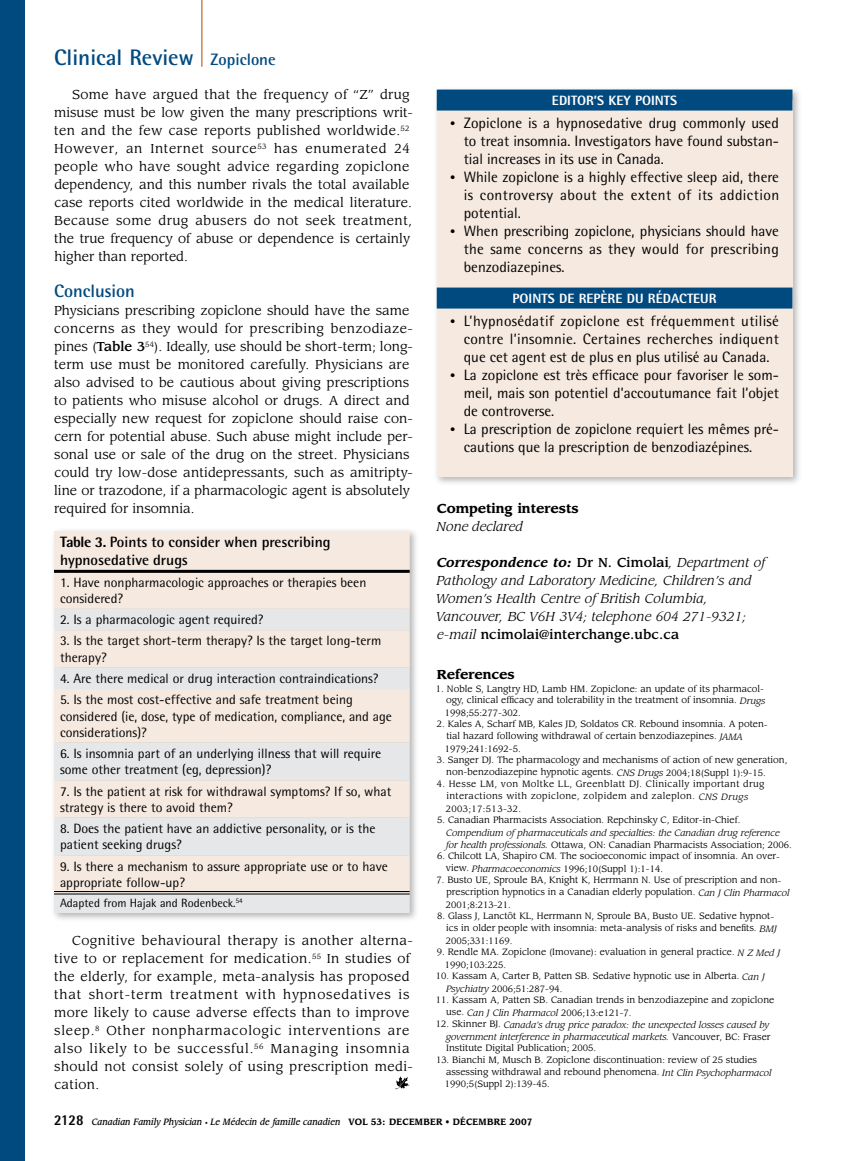
<style>
.page{position:relative;width:851px;height:1161px;background:#fff}
.page>*{position:absolute;margin:0;border:0;box-sizing:border-box;transform-origin:0 0}
.t1{font:700 22.5px "Rotis Semi Sans Std";color:#004a80}
.t2{font:700 18px "Rotis Semi Sans Std";color:#004a80}
.t3{font:15px/18px "Rotis Semi Sans Std";color:#000;text-align:justify}
.t4{font:700 15px/18px "Rotis Semi Sans Std";color:#000}
.t5{font:13.5px/16.2px "Rotis Semi Sans Std";color:#000}
.t6{font:800 13.5px "Rotis Semi Sans Std";color:#fff}
.t7{font:12.75px/18px "Leawood Std";letter-spacing:.015em;color:#000}
.t8{font:italic 12.75px/18px "Leawood Std";letter-spacing:.01em;color:#000}
.t9{font:700 12.75px "Leawood Std";color:#000}
.t10{font:12px "Rotis Semi Sans Std";color:#000}
.t11{font:9px/12px "Leawood Std";color:#000}
.t12{font:italic 9px/12px "Leawood Std";color:#000}
.t13{font:9px/12px "Leawood Std";letter-spacing:.04em;color:#000}
.t14{font:italic 500 9px "Leawood Std";color:#000;scale:.9 1}
.s1{font-size:16.5px}
.s2{font-weight:500}
.s3{font-weight:800}
.s4{font-size:10.5px}
.s5{font-weight:700}
.s6{font-weight:500;font-style:normal}
.s7{font-style:italic}
.s8{font-style:normal}
.s9{font-family:"Rotis Semi Sans Std";font-weight:800;font-style:normal;font-size:15px}
.s10{font-style:normal;font-size:6px}
.s11{font-weight:700;font-style:normal}
</style>
<div class="page">
<div style="left:0;top:0;width:24px;height:1161px;background:#004a80"></div>
<hr style="left:201px;top:0;width:1px;height:67px;background:#cb8354">
<svg style="left:395px;top:1076px;width:15px;height:13px"></svg>
<div style="left:432px;top:85px;width:371px;height:403px;background:#000;opacity:.3"></div>
<div style="left:436px;top:100px;width:356px;height:377px;background:#f5e9e0"></div>
<div style="left:436px;top:90px;width:356px;height:21px;background:#004a80"></div>
<div style="left:436px;top:288px;width:356px;height:21px;background:#004a80"></div>
<div style="left:49px;top:526px;width:372px;height:398px;background:#000;opacity:.3"></div>
<div style="left:54px;top:531px;width:356px;height:78px;background:#f5e9e0"></div>
<svg style="left:54px;top:609px;width:356px;height:304px;fill:#f5e9e0"></svg>
<hr style="left:54px;top:891px;width:356px;height:1px;background:#000">
<hr style="left:54px;top:894px;width:356px;height:1px;background:#000">
<hr style="left:54px;top:570px;width:356px;height:3px;background:#000">
<h1 class="t1" style="left:54px;top:44px;width:223px">Clinical Review <span class="s1">Zopiclone</span></h1>
<p class="t7" style="left:54px;top:86px;width:360px;text-indent:18px">Some have argued that the frequency of “Z” drug misuse must be low given the many prescriptions writ&shy;ten and the few case reports published worldwide.<sup>52<br></sup>However, an Internet source<sup>53</sup> has enumerated 24 people who have sought advice regarding zopiclone dependency, and this number rivals the total available case reports cited worldwide in the medical literature.<br>Because some drug abusers do not seek treatment, the true frequency of abuse or dependence is certainly higher than reported.</p>
<h2 class="t2" style="left:54px;top:280px;width:82px">Conclusion</h2>
<p class="t7" style="left:54px;top:302px;width:360px">Physicians prescribing zopiclone should have the same concerns as they would for prescribing benzodiaze&shy;pines (<span class="s2">Table 3</span><sup>54</sup>). Ideally, use should be short-term; long&shy;term use must be monitored carefully. Physicians are also advised to be cautious about giving prescriptions to patients who misuse alcohol or drugs. A direct and especially new request for zopiclone should raise con&shy;cern for potential abuse. Such abuse might include per&shy;sonal use or sale of the drug on the street. Physicians could try low-dose antidepressants, such as amitripty&shy;line or trazodone, if a pharmacologic agent is absolutely required for insomnia.</p>
<p class="t4" style="left:60px;top:533px;width:272px"><span class="s3">Table 3.</span> Points to consider when prescribing hypnosedative drugs</p>
<p class="t5" style="left:60px;top:574px;width:308px">1. Have nonpharmacologic approaches or therapies been considered?</p>
<p class="t5" style="left:60px;top:611px;width:205px">2. Is a pharmacologic agent required?</p>
<p class="t5" style="left:60px;top:633px;width:323px">3. Is the target short-term therapy? Is the target long-term therapy?</p>
<p class="t5" style="left:60px;top:670px;width:320px">4. Are there medical or drug interaction contraindications?</p>
<p class="t5" style="left:60px;top:692px;width:333px">5. Is the most cost-effective and safe treatment being considered (ie, dose, type of medication, compliance, and age considerations)?</p>
<p class="t5" style="left:60px;top:745px;width:322px">6. Is insomnia part of an underlying illness that will require some other treatment (eg, depression)?</p>
<p class="t5" style="left:60px;top:783px;width:333px">7. Is the patient at risk for withdrawal symptoms? If so, what strategy is there to avoid them?</p>
<p class="t5" style="left:60px;top:820px;width:317px">8. Does the patient have an addictive personality, or is the patient seeking drugs?</p>
<p class="t5" style="left:60px;top:858px;width:329px">9. Is there a mechanism to assure appropriate use or to have appropriate follow-up?</p>
<p class="t10" style="left:60px;top:896px;width:184px">Adapted from Hajak and Rodenbeck.<sup>54</sup></p>
<p class="t7" style="left:54px;top:932px;width:360px;text-indent:18px">Cognitive behavioural therapy is another alterna&shy;tive to or replacement for medication.<sup>55</sup> In studies of the elderly, for example, meta-analysis has proposed that short-term treatment with hypnosedatives is more likely to cause adverse effects than to improve sleep.<sup>8</sup> Other nonpharmacologic interventions are also likely to be successful.<sup>56</sup> Managing insomnia should not consist solely of using prescription medi&shy;cation.</p>
<p class="t6" style="left:552px;top:92px;width:127px">EDITOR’S KEY POINTS</p>
<p class="t3" style="left:464px;top:114px;width:317px;text-indent:-14px"><span class="s4">•</span> Zopiclone is a hypnosedative drug commonly used to treat insomnia. Investigators have found substan&shy;tial increases in its use in Canada.</p>
<p class="t3" style="left:464px;top:168px;width:317px;text-indent:-14px"><span class="s4">•</span> While zopiclone is a highly effective sleep aid, there is controversy about the extent of its addiction potential.</p>
<p class="t3" style="left:464px;top:222px;width:317px;text-indent:-14px"><span class="s4">•</span> When prescribing zopiclone, physicians should have the same concerns as they would for prescribing benzodiazepines.</p>
<p class="t6" style="left:512px;top:290px;width:205px">POINTS DE REPÈRE DU RÉDACTEUR</p>
<p class="t3" style="left:464px;top:312px;width:316px;text-indent:-14px"><span class="s4">•</span> L’hypnosédatif zopiclone est fréquemment utilisé contre l’insomnie. Certaines recherches indiquent que cet agent est de plus en plus utilisé au Canada.</p>
<p class="t3" style="left:464px;top:366px;width:317px;text-indent:-14px"><span class="s4">•</span> La zopiclone est très efficace pour favoriser le som&shy;meil, mais son potentiel d’accoutumance fait l’objet de controverse.</p>
<p class="t3" style="left:464px;top:420px;width:317px;text-indent:-14px"><span class="s4">•</span> La prescription de zopiclone requiert les mêmes pré&shy;cautions que la prescription de benzodiazépines.</p>
<p class="t9" style="left:437px;top:501px;width:143px">Competing interests</p>
<p class="t8" style="left:436px;top:518px;width:88px">None declared</p>
<p class="t8" style="left:436px;top:554px;width:331px"><span class="s5">Correspondence to:</span> <span class="s6">Dr N. Cimolai</span>, Department of Pathology and Laboratory Medicine, Children’s and Women’s Health Centre of British Columbia, Vancouver, BC V6H 3V4; telephone 604 271-9321; e-mail <span class="s6">ncimolai@interchange.ubc.ca</span></p>
<p class="t9" style="left:437px;top:667px;width:79px">References</p>
<p class="t11" style="left:445px;top:682px;width:322px;text-indent:-9px">1. Noble S, Langtry HD, Lamb HM. Zopiclone: an update of its pharmacol&shy;ogy, clinical efficacy and tolerability in the treatment of insomnia. <span class="s7">Drugs<br></span>1998;55:277-302.</p>
<p class="t11" style="left:445px;top:718px;width:324px;text-indent:-8px">2. Kales A, Scharf MB, Kales JD, Soldatos CR. Rebound insomnia. A poten&shy;tial hazard following withdrawal of certain benzodiazepines. <span class="s7">JAMA<br></span>1979;241:1692-5.</p>
<p class="t11" style="left:446px;top:754px;width:342px;text-indent:-9px">3. Sanger DJ. The pharmacology and mechanisms of action of new generation, non-benzodiazepine hypnotic agents. <span class="s7">CNS Drugs</span> 2004;18(Suppl 1):9-15.</p>
<p class="t13" style="left:446px;top:778px;width:320px;text-indent:-9px">4. Hesse LM, von Moltke LL, Greenblatt DJ. Clinically important drug interactions with zopiclone, zolpidem and zaleplon. <span class="s7">CNS Drugs<br></span>2003;17:513-32.</p>
<p class="t11" style="left:437px;top:814px;width:305px">5. Canadian Pharmacists Association. Repchinsky C, Editor-in-Chief.</p>
<p class="t12" style="left:446px;top:826px;width:347px">Compendium of pharmaceuticals and specialties: the Canadian drug reference for health professionals. <span class="s8">Ottawa, ON: Canadian Pharmacists Association; 2006.</span></p>
<p class="t11" style="left:446px;top:850px;width:335px;text-indent:-9px">6. Chilcott LA, Shapiro CM. The socioeconomic impact of insomnia. An over&shy;view. <span class="s7">Pharmacoeconomics</span> 1996;10(Suppl 1):1-14.</p>
<p class="t11" style="left:446px;top:874px;width:345px;text-indent:-9px">7. Busto UE, Sproule BA, Knight K, Herrmann N. Use of prescription and non&shy;prescription hypnotics in a Canadian elderly population. <span class="s7">Can J Clin Pharmacol<br></span>2001;8:213-21.</p>
<p class="t11" style="left:446px;top:910px;width:332px;text-indent:-9px">8. Glass J, Lanctôt KL, Herrmann N, Sproule BA, Busto UE. Sedative hypnot&shy;ics in older people with insomnia: meta-analysis of risks and benefits. <span class="s7">BMJ<br></span>2005;331:1169.</p>
<p class="t11" style="left:445px;top:946px;width:337px;text-indent:-8px">9. Rendle MA. Zopiclone (Imovane): evaluation in general practice. <span class="s7">N Z Med J<br></span>1990;103:225.</p>
<p class="t11" style="left:446px;top:970px;width:320px;text-indent:-10px">10. Kassam A, Carter B, Patten SB. Sedative hypnotic use in Alberta. <span class="s7">Can J<br>Psychiatry</span> 2006;51:287-94.</p>
<p class="t11" style="left:446px;top:994px;width:329px;text-indent:-10px">11. Kassam A, Patten SB. Canadian trends in benzodiazepine and zopiclone use. <span class="s7">Can J Clin Pharmacol</span> 2006;13:e121-7.</p>
<p class="t12" style="left:446px;top:1018px;width:326px;text-indent:-10px"><span class="s8">12. Skinner BJ.</span> Canada’s drug price paradox: the unexpected losses caused by government interference in pharmaceutical markets. <span class="s8">Vancouver, BC: Fraser<br>Institute Digital Publication; 2005.</span></p>
<p class="t11" style="left:445px;top:1054px;width:328px;text-indent:-9px">13. Bianchi M, Musch B. Zopiclone discontinuation: review of 25 studies assessing withdrawal and rebound phenomena. <span class="s7">Int Clin Psychopharmacol<br></span>1990;5(Suppl 2):139-45.</p>
<p class="t14" style="left:54px;top:1116px;width:533px"><span class="s9">2128</span> Canadian Family Physician <span class="s10">•</span> Le Médecin de famille canadien <span class="s11">Vol 53: december • décembre 2007</span></p>
</div>
